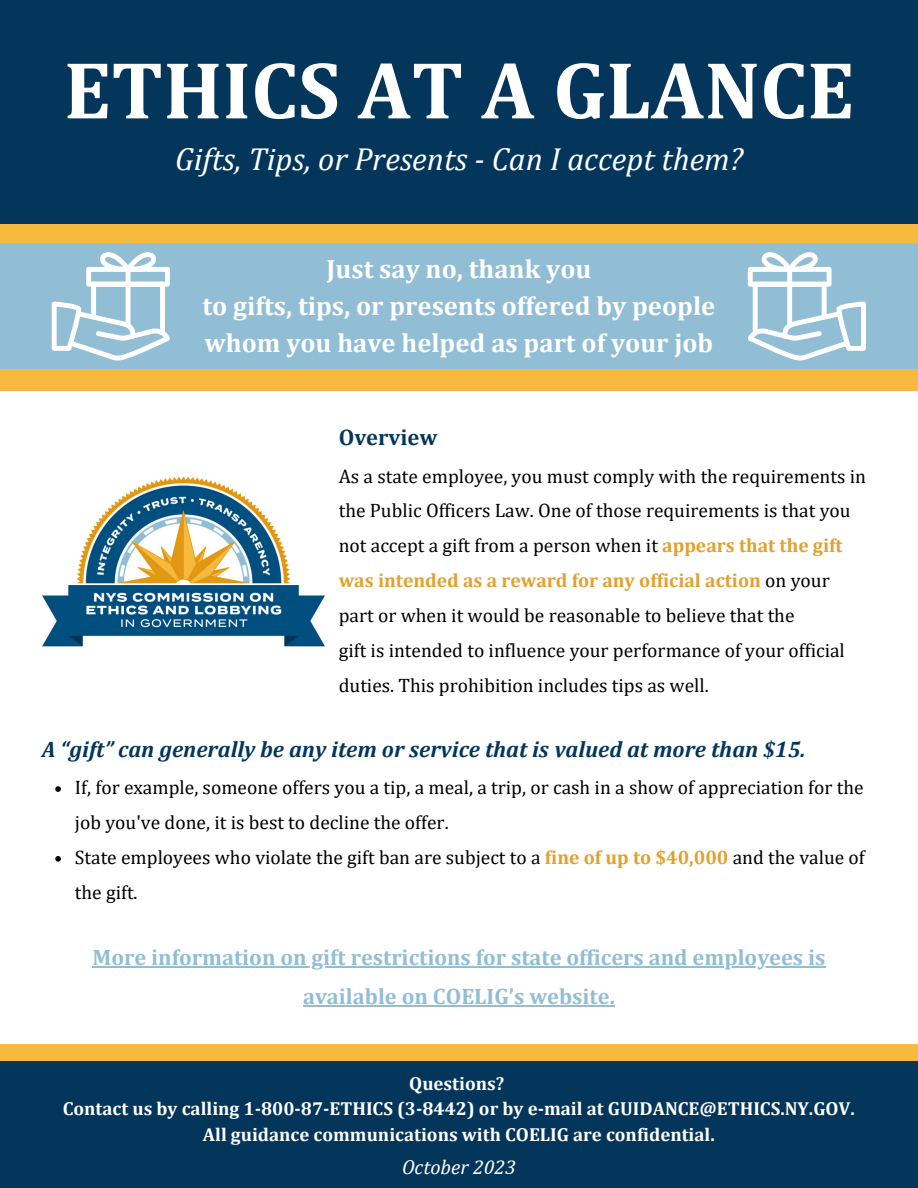
<style>
.page{position:relative;width:918px;height:1188px;background:#fff}
.page>*{position:absolute;margin:0;border:0;box-sizing:border-box;transform-origin:0 0}
.t1{font:700 81.9px "Cambria";color:#fff}
.t2{font:italic 32.1px "Cambria";color:#fff}
.t3{font:700 26.55px/37.2px "Cambria";color:#fff}
.t4{font:italic 700 22.5px "Cambria";color:#04365b}
.t5{font:700 22.5px "Cambria";color:#04365b}
.t6{font:700 22.35px/39.3px "Cambria";color:#91bed4;text-align:center}
.t7{font:italic 20.25px "Cambria";color:#fff}
.t8{font:19.5px/34.8px "Cambria";color:#000}
.t9{font:700 18.9px "Cambria";color:#fff}
.s1{font-weight:700;color:#e2a12c}
</style>
<div class="page">
<div style="left:0;top:152px;width:918px;height:238px;background:#f7ba3e"></div>
<div style="left:0;top:0;width:918px;height:223px;background:#04365b"></div>
<div style="left:0;top:1045px;width:918px;height:143px;background:#f7ba3e"></div>
<div style="left:0;top:1062px;width:918px;height:126px;background:#04365b"></div>
<div style="left:0;top:244px;width:918px;height:125px;background:#91bed4"></div>
<img style="left:42px;top:476px;width:283px;height:171px">
<svg style="left:52px;top:252px;width:118px;height:109px"></svg>
<svg style="left:748px;top:252px;width:118px;height:109px"></svg>
<svg style="left:55px;top:786px;width:6px;height:6px"></svg>
<svg style="left:55px;top:856px;width:6px;height:6px"></svg>
<hr style="left:92px;top:966px;width:734px;height:1px;background:#91bed4">
<hr style="left:303px;top:1005px;width:312px;height:2px;background:#91bed4">
<p class="t1" style="left:64px;top:41px;width:792px">ETHICS AT A GLANCE</p>
<p class="t2" style="left:175px;top:140px;width:569px">Gifts, Tips, or Presents - Can I accept them?</p>
<p class="t3" style="left:327px;top:249px;width:266px">Just say no, thank you</p>
<p class="t3" style="left:203px;top:287px;width:514px">to gifts, tips, or presents offered by people whom you have helped as part of your job</p>
<p class="t5" style="left:339px;top:424px;width:100px">Overview</p>
<p class="t8" style="left:339px;top:458px;width:529px">As a state employee, you must comply with the requirements in the Public Officers Law. One of those requirements is that you not accept a gift from a person when it <span class="s1">appears that the gift was intended as a reward for any official action</span> on your part or when it would be reasonable to believe that the</p>
<p class="t8" style="left:339px;top:632px;width:508px">gift is intended to influence your performance of your official</p>
<p class="t8" style="left:339px;top:667px;width:372px">duties. This prohibition includes tips as well.</p>
<p class="t4" style="left:42px;top:736px;width:765px">A “gift” can generally be any item or service that is valued at more than $15.</p>
<p class="t8" style="left:75px;top:770px;width:790px">If, for example, someone offers you a tip, a meal, a trip, or cash in a show of appreciation for the job you've done, it is best to decline the offer.</p>
<p class="t8" style="left:75px;top:839px;width:791px">State employees who violate the gift ban are subject to a <span class="s1">fine of up to $40,000</span> and the value of the gift.</p>
<p class="t6" style="left:92px;top:937px;width:735px">More information on gift restrictions for state officers and employees is available on COELIG’s website.</p>
<p class="t9" style="left:409px;top:1072px;width:97px">Questions?</p>
<p class="t9" style="left:63px;top:1097px;width:794px">Contact us by calling 1-800-87-ETHICS (3-8442) or by e-mail at GUIDANCE@ETHICS.NY.GOV.</p>
<p class="t9" style="left:203px;top:1123px;width:513px">All guidance communications with COELIG are confidential.</p>
<p class="t7" style="left:402px;top:1154px;width:115px">October 2023</p>
</div>
